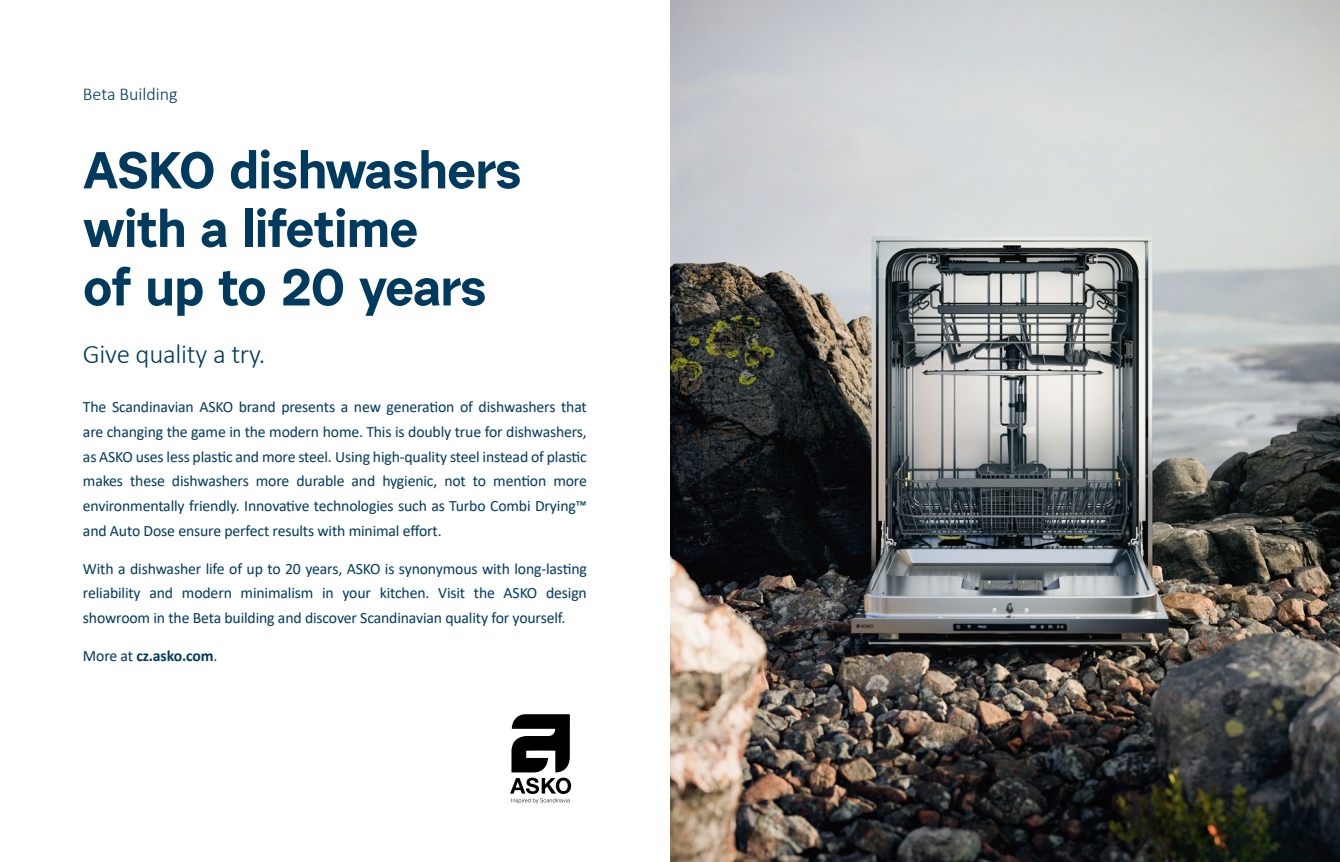
<style>
.page{position:relative;width:1340px;height:862px;background:#fff}
.page>*{position:absolute;margin:0;border:0;box-sizing:border-box;transform-origin:0 0}
.t1{font:700 51.75px/58.5px "Urban Grotesk Re Bo";letter-spacing:-.02em;color:#003a5e}
.t2{font:300 27px "Calibri";letter-spacing:-.01em;color:#003a5e}
.t3{font:300 18px "Calibri";color:#003a5e}
.t4{font:15.75px/24.8px "Calibri";letter-spacing:-.01em;color:#003a5e;text-align:justify}
.t5{font:700 15.75px "Calibri";letter-spacing:-.01em;color:#003a5e}
.s1{font-weight:400}
</style>
<div class="page">
<svg style="left:510px;top:714px;width:61px;height:89px"></svg>
<img style="left:670px;top:0;width:669px;height:861px">
<p class="t3" style="left:83px;top:82px;width:96px">Beta Building</p>
<h1 class="t1" style="left:83px;top:140px;width:440px">ASKO dishwashers with a lifetime<br>of up to 20 years</h1>
<h2 class="t2" style="left:83px;top:337px;width:184px">Give quality a try.</h2>
<p class="t4" style="left:83px;top:394px;width:505px">The Scandinavian ASKO brand presents a new generation of dishwashers that are changing the game in the modern home. This is doubly true for dishwashers, as ASKO uses less plastic and more steel. Using high-quality steel instead of plastic makes these dishwashers more durable and hygienic, not to mention more environmentally friendly. Innovative technologies such as Turbo Combi Drying™ and Auto Dose ensure perfect results with minimal effort.</p>
<p class="t4" style="left:83px;top:555px;width:505px">With a dishwasher life of up to 20 years, ASKO is synonymous with long-lasting reliability and modern minimalism in your kitchen. Visit the ASKO design showroom in the Beta building and discover Scandinavian quality for yourself.</p>
<p class="t5" style="left:83px;top:644px;width:136px"><span class="s1">More at</span> cz.asko.com<span class="s1">.</span></p>
</div>
